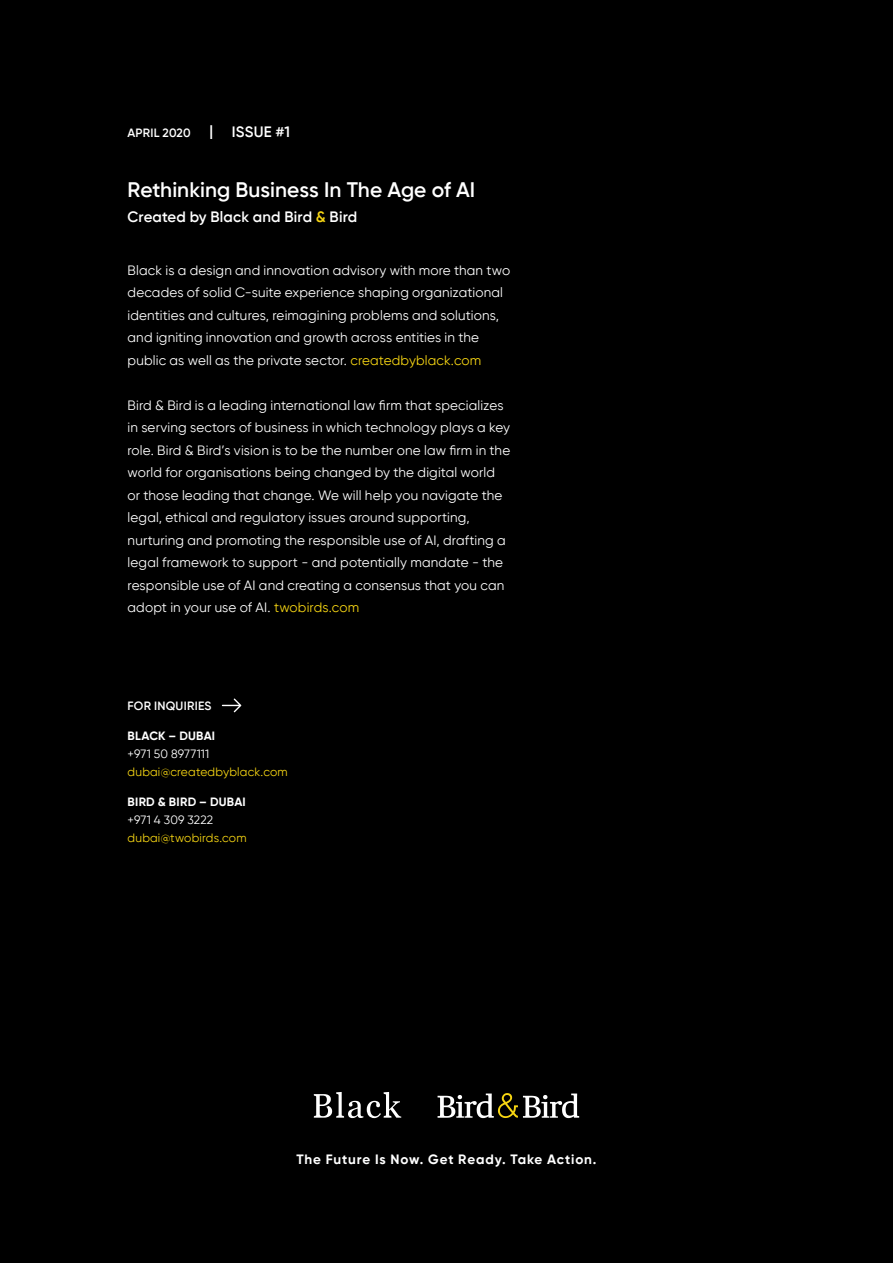
<style>
.page{position:relative;width:893px;height:1263px;background:#000}
.page>*{position:absolute;margin:0;border:0;box-sizing:border-box;transform-origin:0 0}
.t1{font:600 21px "Gilroy";color:#fff}
.t2{font:600 15px "Gilroy";letter-spacing:.01em;color:#fff}
.t3{font:13.5px/22.5px "Gilroy";letter-spacing:.01em;color:#fff}
.t4{font:700 13.5px "Gilroy";letter-spacing:.065em;color:#fff}
.t5{font:12px "Gilroy";letter-spacing:.015em;color:#f6d513}
.t6{font:700 12px "Gilroy";letter-spacing:.025em;color:#fff}
.t7{font:12px "Gilroy";letter-spacing:.015em;color:#fff}
.t8{font:600 12px "Gilroy";letter-spacing:.02em;color:#fff}
.s1{color:#f6d513}
</style>
<div class="page">
<svg style="left:222px;top:698px;width:19px;height:14px"></svg>
<svg style="left:314px;top:1092px;width:87px;height:26px"></svg>
<svg style="left:438px;top:1093px;width:141px;height:25px"></svg>
<p class="t8" style="left:128px;top:125px;width:65px">APRIL 2020</p>
<p class="t2" style="left:209px;top:122px;width:5px">|</p>
<p class="t2" style="left:232px;top:122px;width:60px">ISSUE #1</p>
<h1 class="t1" style="left:128px;top:176px;width:349px">Rethinking Business In The Age of AI</h1>
<p class="t2" style="left:128px;top:208px;width:231px">Created by Black and Bird <span class="s1">&amp;</span> Bird</p>
<p class="t3" style="left:128px;top:259px;width:384px">Black is a design and innovation advisory with more than two decades of solid C-suite experience shaping organizational identities and cultures, reimagining problems and solutions, and igniting innovation and growth across entities in the public as well as the private sector. <span class="s1">createdbyblack.com</span></p>
<p class="t3" style="left:128px;top:394px;width:384px">Bird &amp; Bird is a leading international law firm that specializes in serving sectors of business in which technology plays a key role. Bird &amp; Bird’s vision is to be the number one law firm in the world for organisations being changed by the digital world or those leading that change. We will help you navigate the legal, ethical and regulatory issues around supporting, nurturing and promoting the responsible use of AI, drafting a legal framework to support - and potentially mandate - the responsible use of AI and creating a consensus that you can adopt in your use of AI. <span class="s1">twobirds.com</span></p>
<p class="t8" style="left:128px;top:698px;width:85px">FOR INQUIRIES</p>
<p class="t6" style="left:128px;top:728px;width:89px">BLACK – DUBAI</p>
<p class="t7" style="left:128px;top:746px;width:83px">+971 50 8977111</p>
<p class="t5" style="left:128px;top:764px;width:162px">dubai@createdbyblack.com</p>
<p class="t6" style="left:128px;top:794px;width:120px">BIRD &amp; BIRD – DUBAI</p>
<p class="t7" style="left:128px;top:812px;width:87px">+971 4 309 3222</p>
<p class="t5" style="left:128px;top:830px;width:120px">dubai@twobirds.com</p>
<p class="t4" style="left:296px;top:1151px;width:302px">The Future Is Now. Get Ready. Take Action.</p>
</div>
